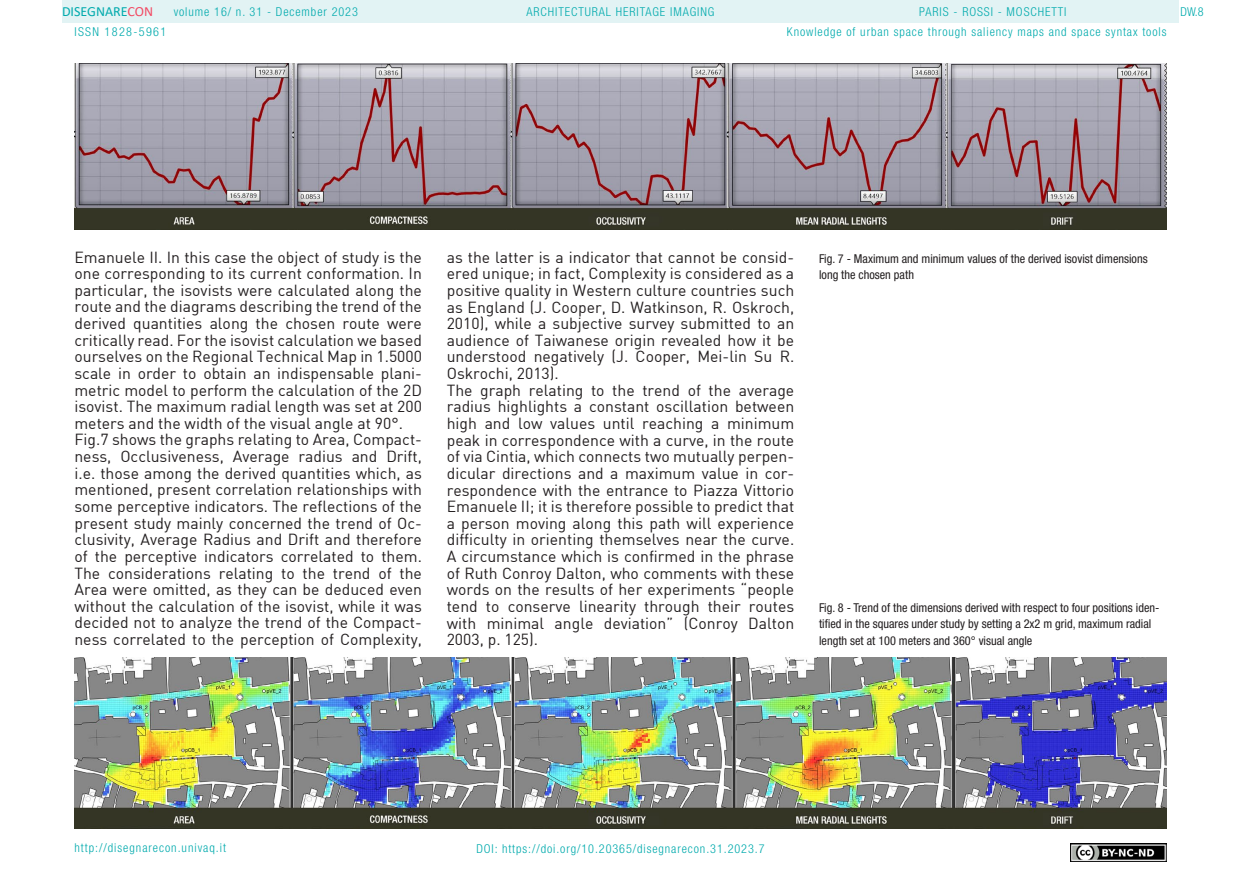
<style>
.page{position:relative;width:1241px;height:893px;background:#fff}
.page>*{position:absolute;margin:0;border:0;box-sizing:border-box;transform-origin:0 0}
.t1{font:15.75px/16.6px "DIN";color:#231f20}
.t2{font:14px "Calibri";color:#00aaad}
.t3{font:condensed 12.25px/16.6px "Helvetica Neue LT Std";color:#231f20}
.t4{font:300 condensed 12.25px "Helvetica Neue LT Std";letter-spacing:.075em;color:#00aaad}
.t5{font:300 condensed 12.25px "Helvetica Neue LT Std";letter-spacing:.11em;color:#00aaad}
.s1{color:#f24862}
</style>
<div class="page">
<div style="left:62px;top:0;width:1116px;height:23px;background:#e2f3f4"></div>
<img style="left:1070px;top:843px;width:96px;height:18px">
<img style="left:74px;top:63px;width:1092px;height:166px">
<img style="left:74px;top:657px;width:1092px;height:172px">
<p class="t2" style="left:62px;top:2px;width:93px">DISEGNARE<span class="s1">CON</span></p>
<p class="t4" style="left:919px;top:5px;width:149px">PARIS - ROSSI - MOSCHETTI</p>
<p class="t4" style="left:174px;top:5px;width:186px">volume 16/ n. 31 - December 2023</p>
<p class="t4" style="left:526px;top:5px;width:189px">ARCHITECTURAL HERITAGE IMAGING</p>
<p class="t5" style="left:74px;top:24px;width:93px">ISSN 1828-5961</p>
<p class="t4" style="left:786px;top:25px;width:381px">Knowledge of urban space through saliency maps and space syntax tools</p>
<p class="t4" style="left:1180px;top:5px;width:25px">DW.8</p>
<p class="t1" style="left:74px;top:248px;width:349px">Emanuele II. In this case the object of study is the one corresponding to its current conformation. In particular, the isovists were calculated along the route and the diagrams describing the trend of the derived quantities along the chosen route were critically read. For the isovist calculation we based ourselves on the Regional Technical Map in 1.5000 scale in order to obtain an indispensable plani&shy;metric model to perform the calculation of the 2D isovist. The maximum radial length was set at 200 meters and the width of the visual angle at 90°.<br>Fig.7 shows the graphs relating to Area, Compact&shy;ness, Occlusiveness, Average radius and Drift, i.e. those among the derived quantities which, as mentioned, present correlation relationships with some perceptive indicators. The reflections of the present study mainly concerned the trend of Oc&shy;clusivity, Average Radius and Drift and therefore of the perceptive indicators correlated to them.<br>The considerations relating to the trend of the Area were omitted, as they can be deduced even without the calculation of the isovist, while it was decided not to analyze the trend of the Compact&shy;ness correlated to the perception of Complexity,</p>
<p class="t1" style="left:446px;top:248px;width:349px">as the latter is a indicator that cannot be consid&shy;ered unique; in fact, Complexity is considered as a positive quality in Western culture countries such as England (J. Cooper, D. Watkinson, R. Oskroch, 2010), while a subjective survey submitted to an audience of Taiwanese origin revealed how it be understood negatively (J. Cooper, Mei-lin Su R.<br>Oskrochi, 2013).<br>The graph relating to the trend of the average radius highlights a constant oscillation between high and low values until reaching a minimum peak in correspondence with a curve, in the route of via Cintia, which connects two mutually perpen&shy;dicular directions and a maximum value in cor&shy;respondence with the entrance to Piazza Vittorio Emanuele II; it is therefore possible to predict that a person moving along this path will experience difficulty in orienting themselves near the curve.<br>A circumstance which is confirmed in the phrase of Ruth Conroy Dalton, who comments with these words on the results of her experiments “people tend to conserve linearity through their routes with minimal angle deviation” (Conroy Dalton 2003, p. 125).</p>
<p class="t3" style="left:819px;top:250px;width:330px">Fig. 7 - Maximum and minimum values of the derived isovist dimensions long the chosen path</p>
<p class="t3" style="left:819px;top:599px;width:342px">Fig. 8 - Trend of the dimensions derived with respect to four positions iden&shy;tified in the squares under study by setting a 2x2 m grid, maximum radial length set at 100 meters and 360° visual angle</p>
<p class="t4" style="left:74px;top:841px;width:153px">http://disegnarecon.univaq.it</p>
<p class="t4" style="left:476px;top:842px;width:290px">DOI: https://doi.org/10.20365/disegnarecon.31.2023.7</p>
</div>
